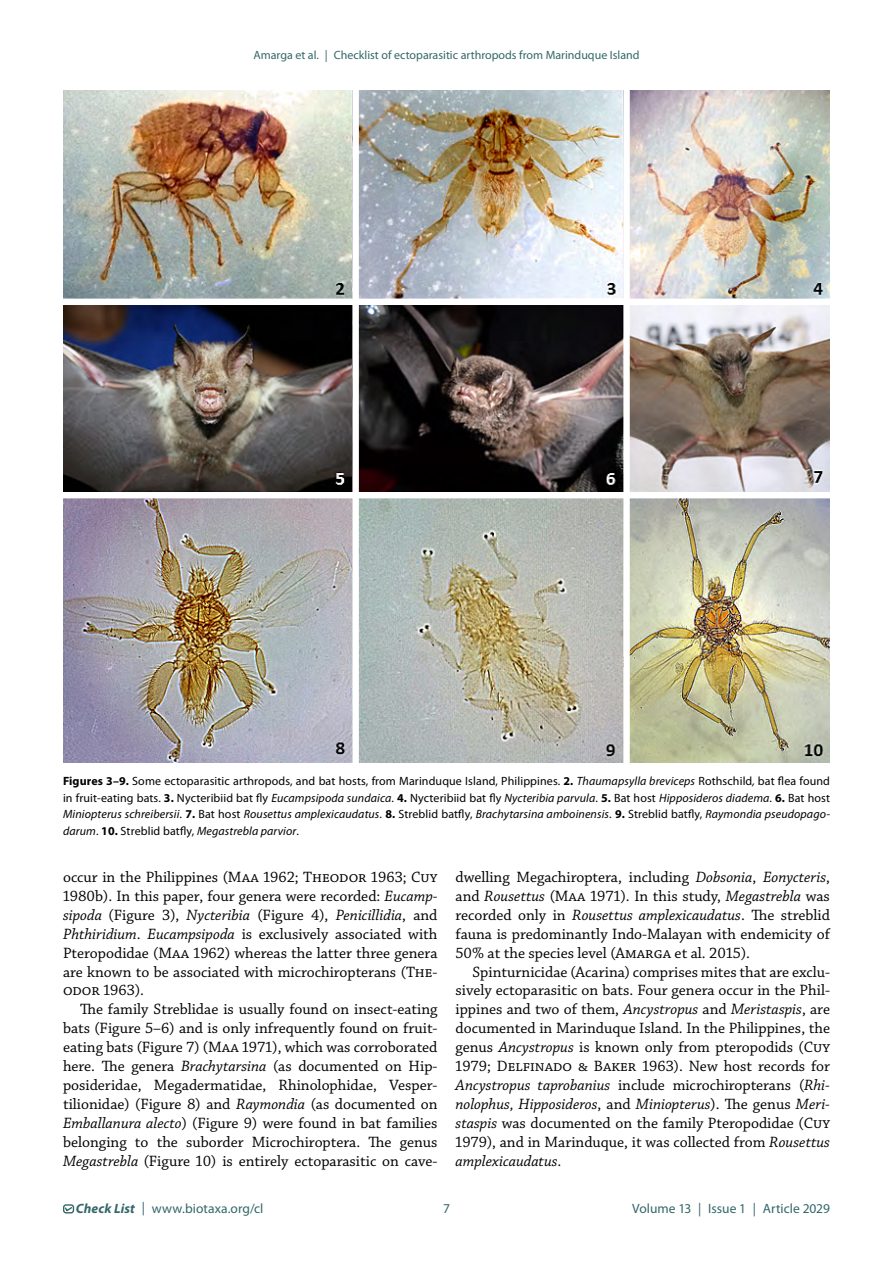
<style>
.page{position:relative;width:893px;height:1263px;background:#fff}
.page>*{position:absolute;margin:0;border:0;box-sizing:border-box;transform-origin:0 0}
.t1{font:15.75px/18.9px "Chaparral Pro";color:#000;text-align:justify}
.t2{font:13.5px "Myriad Pro";color:#336769}
.t3{font:12px/16.5px "Myriad Pro";letter-spacing:.01em;color:#000;text-align:justify}
.t4{font:12px "Myriad Pro";color:#336769}
.s1{font-weight:700}
.s2{font-style:italic}
.s3{font-weight:700;font-style:italic}
</style>
<div class="page">
<div style="left:63px;top:1204px;width:11px;height:9px;border:1px solid #336767;border-radius:2px"></div>
<svg style="left:64px;top:1206px;width:9px;height:6px"></svg>
<img style="left:63px;top:90px;width:767px;height:673px">
<p class="t4" style="left:253px;top:47px;width:388px">Amarga et al. | Checklist of ectoparasitic arthropods from Marinduque Island</p>
<p class="t3" style="left:63px;top:773px;width:768px"><span class="s1">Figures 3–9.</span> Some ectoparasitic arthropods, and bat hosts, from Marinduque Island, Philippines. <span class="s1">2.</span> <span class="s2">Thaumapsylla breviceps</span> Rothschild<span class="s2">,</span> bat flea found in fruit-eating bats. <span class="s1">3.</span> Nycteribiid bat fly <span class="s2">Eucampsipoda sundaica</span>. <span class="s1">4.</span> Nycteribiid bat fly <span class="s2">Nycteribia parvula</span>. <span class="s1">5.</span> Bat host <span class="s2">Hipposideros diadema</span>. <span class="s1">6.</span> Bat host <span class="s2">Miniopterus schreibersii</span>. <span class="s1">7.</span> Bat host <span class="s2">Rousettus amplexicaudatus</span>. <span class="s1">8.</span> Streblid batfly, <span class="s2">Brachytarsina amboinensis</span>. <span class="s1">9.</span> Streblid batfly, <span class="s2">Raymondia pseudopago&shy;darum</span>. <span class="s1">10.</span> Streblid batfly, <span class="s2">Megastrebla parvior</span>.</p>
<p class="t1" style="left:63px;top:868px;width:376px">occur in the Philippines (Maa 1962; Theodor 1963; Cuy 1980b). In this paper, four genera were recorded: <span class="s2">Eucamp&shy;sipoda</span> (Figure 3), <span class="s2">Nycteribia</span> (Figure 4), <span class="s2">Penicillidia</span>, and <span class="s2">Phthiridium</span>. <span class="s2">Eucampsipoda</span> is exclusively associated with Pteropodidae (Maa 1962) whereas the latter three genera are known to be associated with microchiropterans (The&shy;odor 1963).</p>
<p class="t1" style="left:63px;top:1000px;width:376px;text-indent:17px">The family Streblidae is usually found on insect-eating bats (Figure 5–6) and is only infrequently found on fruit&shy;eating bats (Figure 7) (Maa 1971), which was corroborated here. The genera <span class="s2">Brachytarsina</span> (as documented on Hip&shy;posideridae, Megadermatidae, Rhinolophidae, Vesper&shy;tilionidae) (Figure 8) and <span class="s2">Raymondia</span> (as documented on <span class="s2">Emballanura alecto</span>) (Figure 9) were found in bat families belonging to the suborder Microchiroptera. The genus <span class="s2">Megastrebla</span> (Figure 10) is entirely ectoparasitic on cave-</p>
<p class="t1" style="left:455px;top:868px;width:376px">dwelling Megachiroptera, including <span class="s2">Dobsonia</span>, <span class="s2">Eonycteris</span>, and <span class="s2">Rousettus</span> (Maa 1971). In this study, <span class="s2">Megastrebla</span> was recorded only in <span class="s2">Rousettus amplexicaudatus</span>. The streblid fauna is predominantly Indo-Malayan with endemicity of 50% at the species level (Amarga et al. 2015).</p>
<p class="t1" style="left:455px;top:963px;width:376px;text-indent:17px">Spinturnicidae (Acarina) comprises mites that are exclu&shy;sively ectoparasitic on bats. Four genera occur in the Phil&shy;ippines and two of them, <span class="s2">Ancystropus</span> and <span class="s2">Meristaspis</span>, are documented in Marinduque Island. In the Philippines, the genus <span class="s2">Ancystropus</span> is known only from pteropodids (Cuy 1979; Delfinado &amp; Baker 1963). New host records for <span class="s2">Ancystropus taprobanius</span> include microchiropterans (<span class="s2">Rhi&shy;nolophus, Hipposideros</span>, and <span class="s2">Miniopterus</span>). The genus <span class="s2">Meri&shy;staspis</span> was documented on the family Pteropodidae (Cuy 1979), and in Marinduque, it was collected from <span class="s2">Rousettus amplexicaudatus</span>.</p>
<p class="t2" style="left:76px;top:1200px;width:189px"><span class="s3">Check List</span> | www.biotaxa.org/cl</p>
<p class="t2" style="left:443px;top:1200px;width:8px">7</p>
<p class="t2" style="left:632px;top:1200px;width:199px">Volume 13 | Issue 1 | Article 2029</p>
</div>
